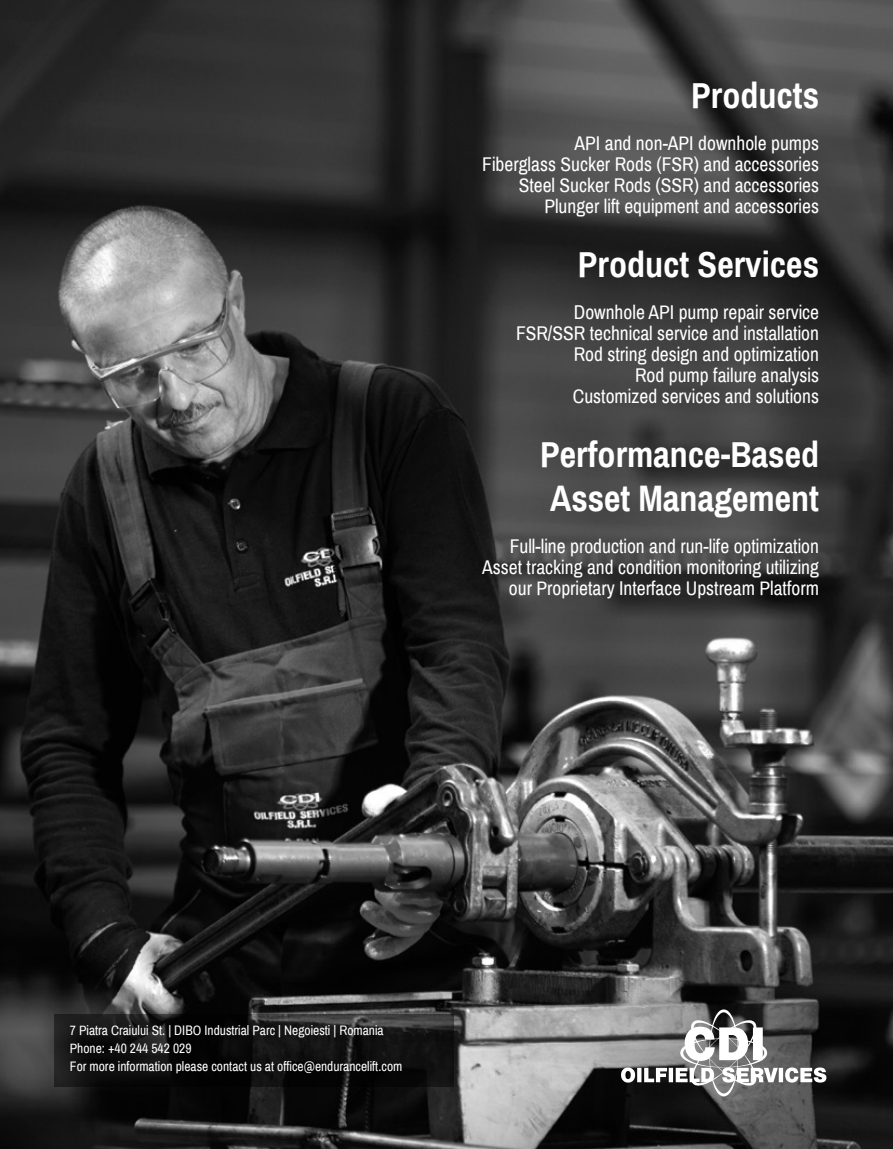
<style>
.page{position:relative;width:893px;height:1149px;background:#fff}
.page>*{position:absolute;margin:0;border:0;box-sizing:border-box;transform-origin:0 0}
.t1{font:700 36px/43.2px "Archivo Narrow";color:#fff}
.t2{font:19.5px/21px "Archivo Narrow";color:#fff;text-align:right}
.t3{font:13.5px/18px "Archivo Narrow";color:#fff}
</style>
<div class="page">
<img style="left:0;top:0;width:893px;height:1148px">
<svg style="left:54px;top:1013px;width:399px;height:73px;background:#141414"></svg>
<svg style="left:621px;top:1008px;width:205px;height:88px"></svg>
<h1 class="t1" style="left:691px;top:74px;width:129px">Products</h1>
<p class="t2" style="left:482px;top:133px;width:338px">API and non-API downhole pumps<br>Fiberglass Sucker Rods (FSR) and accessories Steel Sucker Rods (SSR) and accessories Plunger lift equipment and accessories</p>
<h1 class="t1" style="left:578px;top:243px;width:243px">Product Services</h1>
<p class="t2" style="left:516px;top:302px;width:305px">Downhole API pump repair service FSR/SSR technical service and installation Rod string design and optimization<br>Rod pump failure analysis<br>Customized services and solutions</p>
<h1 class="t1" style="left:540px;top:433px;width:280px">Performance-Based<br>Asset Management</h1>
<p class="t2" style="left:482px;top:535px;width:338px">Full-line production and run-life optimization<br>Asset tracking and condition monitoring utilizing our Proprietary Interface Upstream Platform</p>
<p class="t3" style="left:70px;top:1021px;width:334px">7 Piatra Craiului St. | DIBO Industrial Parc | Negoiesti | Romania<br>Phone: +40 244 542 029<br>For more information please contact us at office@endurancelift.com</p>
</div>
